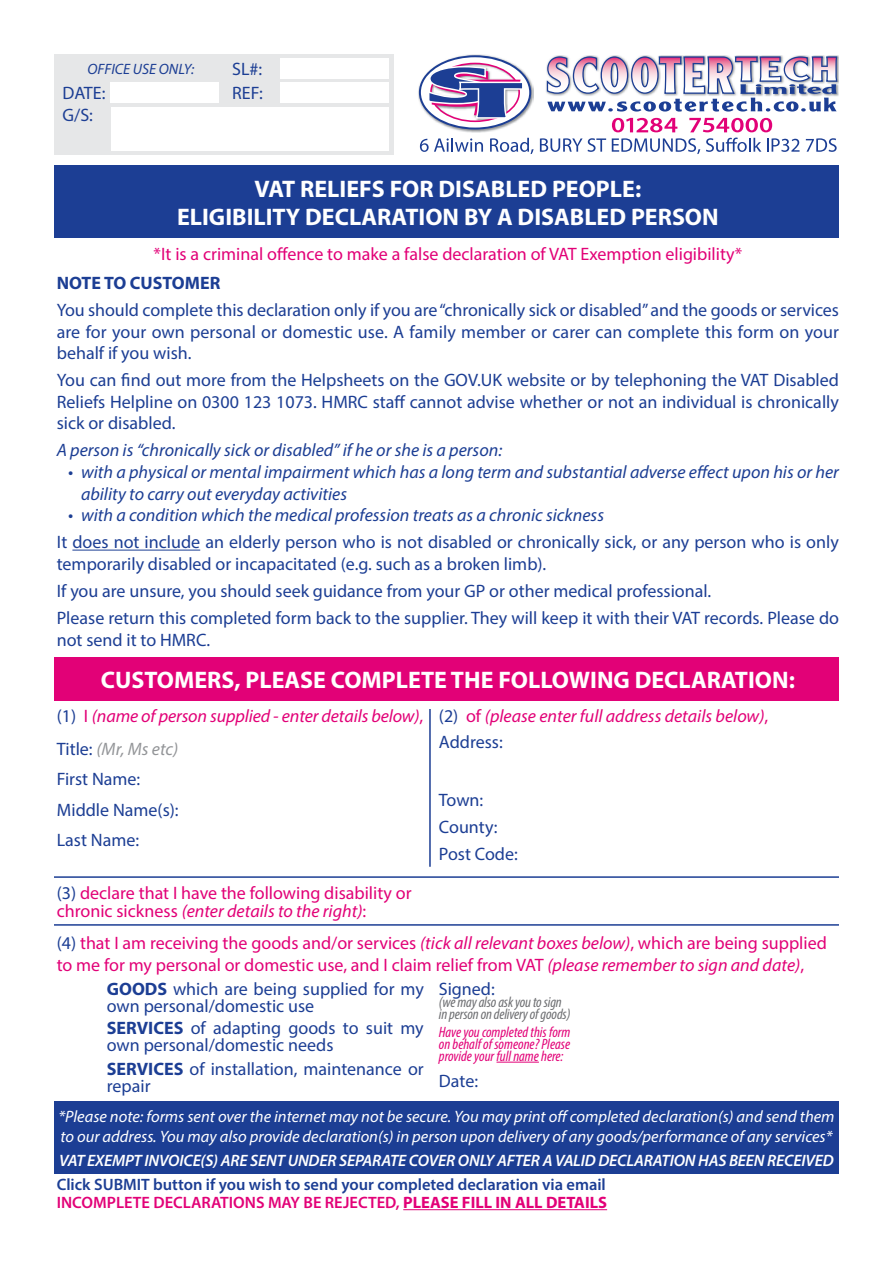
<style>
.page{position:relative;width:893px;height:1263px;background:#fff}
.page>*{position:absolute;margin:0;border:0;box-sizing:border-box;transform-origin:0 0}
.t1{font:700 24px/28.8px "Myriad Pro";color:#fff;text-align:center}
.t2{font:18px/21.6px "Myriad Pro";color:#1c3e94}
.t3{font:18px/18px "Myriad Pro";color:#e20177}
.t4{font:italic 18px/21.6px "Myriad Pro";color:#1c3e94}
.t5{font:italic 18px "Myriad Pro";letter-spacing:-.005em;color:#e20177}
.t6{font:italic 18px "Myriad Pro";color:#939598}
.t7{font:700 18px "Myriad Pro";color:#1c3e94}
.t8{font:italic 16.5px/19.5px "Myriad Pro";color:#fff}
.t9{font:600 16.5px/18px "Myriad Pro";color:#1c3e94}
.t10{font:italic 600 16.5px "Myriad Pro";letter-spacing:-.01em;color:#fff}
.t11{font:italic condensed 15px/12px "Myriad Pro";color:#e20177;text-align:justify}
.t12{font:italic condensed 15px/12px "Myriad Pro";letter-spacing:-.01em;color:#6d6e71}
.t13{font:italic 15px "Myriad Pro";color:#1c3e94}
.s1{font-style:normal;color:#1c3e94}
.s2{font-style:normal}
.s3{color:#1c3e94}
.s4{font-style:italic}
.s5{font-weight:700}
.s6{color:#e20177}
.s7{font-weight:700;color:#e20177}
</style>
<div class="page">
<div style="left:54px;top:54px;width:339px;height:100px;background:#e6e7e8"></div>
<div style="left:54px;top:1102px;width:785px;height:72px;background:#1c3e94"></div>
<img style="left:418px;top:54px;width:116px;height:78px">
<svg style="left:419px;top:55px;width:112px;height:75px"></svg>
<img style="left:546px;top:55px;width:293px;height:41px">
<svg style="left:547px;top:56px;width:290px;height:56px"></svg>
<svg style="left:612px;top:118px;width:65px;height:14px"></svg>
<svg style="left:689px;top:118px;width:83px;height:14px"></svg>
<svg style="left:420px;top:138px;width:63px;height:14px"></svg>
<svg style="left:490px;top:138px;width:44px;height:16px"></svg>
<svg style="left:540px;top:138px;width:66px;height:14px"></svg>
<svg style="left:612px;top:138px;width:88px;height:16px"></svg>
<svg style="left:706px;top:138px;width:55px;height:14px"></svg>
<svg style="left:767px;top:138px;width:32px;height:14px"></svg>
<svg style="left:806px;top:138px;width:31px;height:14px"></svg>
<hr style="left:496px;top:1062px;width:43px;height:1px;background:#e20177">
<hr style="left:72px;top:550px;width:128px;height:1px;background:#1c3e94">
<div style="left:54px;top:166px;width:785px;height:72px;background:#1c3e94"></div>
<div style="left:54px;top:657px;width:785px;height:44px;background:#e20177"></div>
<div style="left:280px;top:82px;width:109px;height:20px;background:#fff"></div>
<div style="left:111px;top:107px;width:278px;height:44px;background:#fff"></div>
<div style="left:111px;top:82px;width:108px;height:20px;background:#fff"></div>
<div style="left:280px;top:58px;width:109px;height:21px;background:#fff"></div>
<hr style="left:54px;top:924px;width:785px;height:2px;background:#1c3e94">
<hr style="left:429px;top:709px;width:2px;height:158px;background:#1c3e94">
<hr style="left:54px;top:876px;width:785px;height:2px;background:#1c3e94">
<hr style="left:403px;top:1209px;width:204px;height:1px;background:#e20177">
<p class="t13" style="left:87px;top:60px;width:108px">OFFICE USE ONLY:</p>
<p class="t2" style="left:232px;top:58px;width:32px">SL#:</p>
<p class="t2" style="left:63px;top:82px;width:44px">DATE:</p>
<p class="t2" style="left:63px;top:104px;width:32px">G/S:</p>
<p class="t2" style="left:232px;top:82px;width:32px">REF:</p>
<h1 class="t1" style="left:177px;top:173px;width:543px">VAT RELIEFS FOR DISABLED PEOPLE:<br>ELIGIBILITY DECLARATION BY A DISABLED PERSON</h1>
<p class="t3" style="left:154px;top:245px;width:590px">*It is a criminal offence to make a false declaration of VAT Exemption eligibility*</p>
<p class="t7" style="left:57px;top:271px;width:165px">NOTE TO CUSTOMER</p>
<p class="t2" style="left:57px;top:299px;width:784px;text-align:justify">You should complete this declaration only if you are “chronically sick or disabled” and the goods or services are for your own personal or domestic use. A family member or carer can complete this form on your behalf if you wish.</p>
<p class="t2" style="left:57px;top:369px;width:784px;text-align:justify">You can find out more from the Helpsheets on the GOV.UK website or by telephoning the VAT Disabled Reliefs Helpline on 0300 123 1073. HMRC staff cannot advise whether or not an individual is chronically sick or disabled.</p>
<p class="t4" style="left:57px;top:439px;width:447px">A person is “chronically sick or disabled” if he or she is a person:</p>
<p class="t4" style="left:81px;top:461px;width:759px;text-indent:-13px">• with a physical or mental impairment which has a long term and substantial adverse effect upon his or her ability to carry out everyday activities</p>
<p class="t4" style="left:68px;top:504px;width:537px">• with a condition which the medical profession treats as a chronic sickness</p>
<p class="t2" style="left:57px;top:531px;width:784px">It does not include an elderly person who is not disabled or chronically sick, or any person who is only temporarily disabled or incapacitated (e.g. such as a broken limb).</p>
<p class="t2" style="left:57px;top:577px;width:784px;line-height:27px">If you are unsure, you should seek guidance from your GP or other medical professional.<br>Please return this completed form back to the supplier. They will keep it with their VAT records. Please do</p>
<p class="t2" style="left:57px;top:628px;width:155px">not send it to HMRC.</p>
<h1 class="t1" style="left:101px;top:665px;width:696px">CUSTOMERS, PLEASE COMPLETE THE FOLLOWING DECLARATION:</h1>
<p class="t5" style="left:57px;top:705px;width:713px"><span class="s1">(1)</span> <span class="s2">I</span> (name of person supplied - enter details below)<span class="s2">,</span> <span class="s1">(2)</span> <span class="s2">of</span> (please enter full address details below)<span class="s2">,</span></p>
<p class="t6" style="left:57px;top:737px;width:123px"><span class="s1">Title:</span> (Mr, Ms etc)</p>
<p class="t2" style="left:57px;top:764px;width:123px;line-height:30.6px">First Name:<br>Middle Name(s):<br>Last Name:</p>
<p class="t2" style="left:439px;top:731px;width:65px">Address:</p>
<p class="t2" style="left:439px;top:786px;width:80px;line-height:27.2px">Town:<br>County:<br>Post Code:</p>
<p class="t3" style="left:57px;top:883px;width:356px"><span class="s3">(3)</span> declare that I have the following disability or chronic sickness <span class="s4">(enter details to the right)</span>:</p>
<p class="t3" style="left:57px;top:932px;width:772px;line-height:21.6px"><span class="s3">(4)</span> that I am receiving the goods and/or services <span class="s4">(tick all relevant boxes below)</span>, which are being supplied to me for my personal or domestic use, and I claim relief from VAT <span class="s4">(please remember to sign and date)</span>,</p>
<p class="t2" style="left:107px;top:980px;width:318px;line-height:16.5px"><span class="s5">GOODS</span> which are being supplied for my own personal/domestic use</p>
<p class="t2" style="left:107px;top:1020px;width:318px;line-height:16.5px"><span class="s5">SERVICES</span> of adapting goods to suit my own personal/domestic needs</p>
<p class="t2" style="left:107px;top:1060px;width:318px;line-height:16.5px"><span class="s5">SERVICES</span> of installation, maintenance or repair</p>
<p class="t2" style="left:439px;top:978px;width:57px">Signed:</p>
<p class="t12" style="left:439px;top:996px;width:133px">(we may also ask you to sign in person on delivery of goods)</p>
<p class="t11" style="left:439px;top:1025px;width:133px">Have you completed this form on behalf of someone? Please provide your full name here:</p>
<p class="t2" style="left:439px;top:1070px;width:41px">Date:</p>
<p class="t8" style="left:58px;top:1107px;width:778px">*Please note: forms sent over the internet may not be secure. You may print off completed declaration(s) and send them to our address. You may also provide declaration(s) in person upon delivery of any goods/performance of any services*</p>
<p class="t10" style="left:59px;top:1150px;width:776px">VAT EXEMPT INVOICE(S) ARE SENT UNDER SEPARATE COVER ONLY AFTER A VALID DECLARATION HAS BEEN RECEIVED</p>
<p class="t9" style="left:57px;top:1175px;width:552px">Click SUBMIT button if you wish to send your completed declaration via email<br><span class="s6">INCOMPLETE DECLARATIONS MAY BE REJECTED,</span> <span class="s7">PLEASE FILL IN ALL DETAILS</span></p>
</div>
